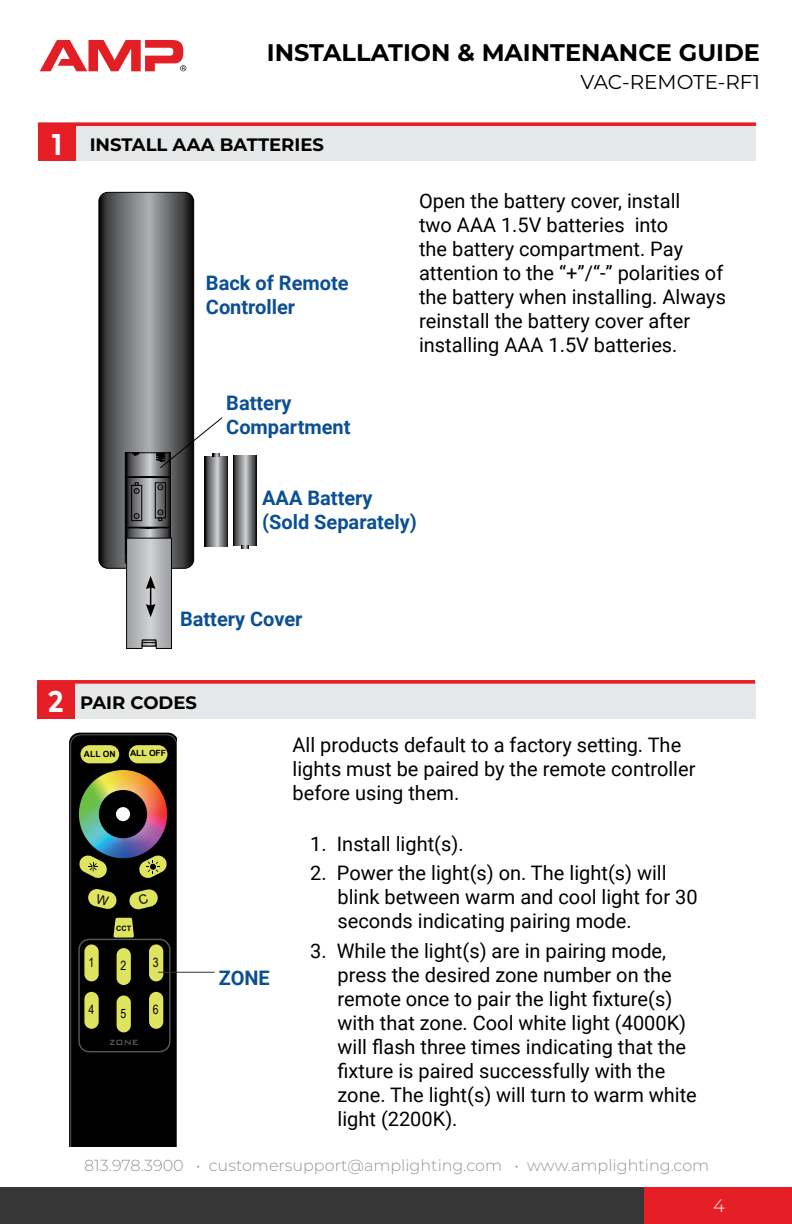
<style>
.page{position:relative;width:792px;height:1224px;background:#fff}
.page>*{position:absolute;margin:0;border:0;box-sizing:border-box;transform-origin:0 0}
.t1{font:700 24px "Montserrat";color:#000}
.t2{font:20px/24px "Roboto";color:#000}
.t3{font:700 20px/24px "Roboto";color:#0b5094}
.t4{font:20px "Montserrat";color:#000}
.t5{font:700 18px "Montserrat";color:#000}
.t6{font:300 18px "Montserrat";color:#fff}
.t7{font:300 16px "Montserrat";color:#939598}
.t8{font:12.8px "Arial Narrow";color:#000}
.t9{font:500 10.2px "Bank Gothic BT";color:#58585b;scale:.92 1}
.t10{font:700 8.6px "Arial";color:#000}
.t11{font:700 7.4px "Arial";color:#000}
.t12{font:300 7.4px "Adobe Song Std";color:#000}
.t13{font:300 5px "Adobe Song Std";color:#000}
.s1{font-size:30px;color:#fff}
</style>
<div class="page">
<div style="left:45px;top:124px;width:711px;height:37px;background:#e6e7e8"></div>
<div style="left:38px;top:124px;width:37px;height:37px;background:#e61e26"></div>
<div style="left:38px;top:122px;width:718px;height:4px;border:2px solid #e61e26"></div>
<div style="left:44px;top:682px;width:711px;height:37px;background:#e6e7e8"></div>
<div style="left:37px;top:682px;width:38px;height:37px;background:#e61e26"></div>
<div style="left:37px;top:680px;width:718px;height:4px;border:2px solid #e61e26"></div>
<svg style="left:40px;top:40px;width:146px;height:31px"></svg>
<div style="left:1px;top:1188px;width:644px;height:36px;background:#363636"></div>
<div style="left:645px;top:1188px;width:147px;height:36px;background:#e61e26"></div>
<svg style="left:233px;top:455px;width:23px;height:90px;background:#77787b"></svg>
<svg style="left:241px;top:545px;width:7px;height:3px"></svg>
<div style="left:205px;top:457px;width:23px;height:90px;background:linear-gradient(to bottom,#4b4b4d,#4b4b4d)"></div>
<div style="left:70px;top:734px;width:106px;height:412px;background:#000"></div>
<div style="left:81px;top:745px;width:38px;height:18px;background:#dfe45e;border-radius:9px"></div>
<div style="left:129px;top:745px;width:38px;height:18px;background:#dfe45e;border-radius:9px"></div>
<svg style="left:78px;top:859px;width:30px;height:20px"></svg>
<svg style="left:138px;top:859px;width:30px;height:20px"></svg>
<div style="left:78px;top:939px;width:93px;height:113px;border:1px solid #58585b;border-radius:10px"></div>
<div style="left:84px;top:944px;width:15px;height:37px;background:#dfe45e;border-radius:7px"></div>
<div style="left:149px;top:944px;width:14px;height:37px;background:#dfe45e;border-radius:7px"></div>
<div style="left:117px;top:948px;width:14px;height:37px;background:#dfe45e;border-radius:7px"></div>
<div style="left:84px;top:992px;width:15px;height:37px;background:#dfe45e;border-radius:7px"></div>
<div style="left:149px;top:992px;width:14px;height:37px;background:#dfe45e;border-radius:7px"></div>
<div style="left:117px;top:995px;width:14px;height:37px;background:#dfe45e;border-radius:7px"></div>
<svg style="left:113px;top:918px;width:21px;height:20px"></svg>
<img style="left:78px;top:770px;width:90px;height:89px">
<div style="left:99px;top:790px;width:48px;height:48px;background:#000;border-radius:50%"></div>
<div style="left:116px;top:807px;width:14px;height:14px;background:#fff;border-radius:50%"></div>
<hr style="left:158px;top:972px;width:57px;height:1px;background:#363636">
<svg style="left:99px;top:192px;width:125px;height:457px"></svg>
<svg style="left:87px;top:888px;width:30px;height:22px"></svg>
<svg style="left:129px;top:889px;width:30px;height:21px"></svg>
<p class="t1" style="left:267px;top:36px;width:495px">INSTALLATION &amp; MAINTENANCE GUIDE</p>
<p class="t4" style="left:580px;top:68px;width:181px">VAC-REMOTE-RF1</p>
<p class="t5" style="left:52px;top:132px;width:273px"><span class="s1">1</span> INSTALL AAA BATTERIES</p>
<p class="t3" style="left:206px;top:270px;width:144px">Back of Remote<br>Controller</p>
<p class="t3" style="left:226px;top:391px;width:126px">Battery<br>Compartment</p>
<p class="t2" style="left:419px;top:188px;width:308px">Open the battery cover, install<br>two AAA 1.5V batteries into<br>the battery compartment. Pay attention to the “+”/“-” polarities of the battery when installing. Always reinstall the battery cover after installing AAA 1.5V batteries.</p>
<p class="t12" style="left:159px;top:482px;width:4px">-</p>
<p class="t13" style="left:159px;top:509px;width:5px">+</p>
<p class="t3" style="left:262px;top:485px;width:156px">AAA Battery (Sold Separately)</p>
<p class="t3" style="left:180px;top:607px;width:124px">Battery Cover</p>
<p class="t5" style="left:49px;top:690px;width:150px"><span class="s1">2</span> PAIR CODES</p>
<p class="t10" style="left:84px;top:748px;width:33px">ALL ON</p>
<p class="t10" style="left:130px;top:747px;width:37px">ALL OFF</p>
<p class="t11" style="left:116px;top:924px;width:17px">CCT</p>
<p class="t8" style="left:88px;top:953px;width:7px">1</p>
<p class="t8" style="left:153px;top:953px;width:7px">3</p>
<p class="t8" style="left:121px;top:956px;width:7px">2</p>
<p class="t8" style="left:88px;top:1000px;width:7px">4</p>
<p class="t8" style="left:121px;top:1004px;width:7px">5</p>
<p class="t9" style="left:109px;top:1037px;width:34px">ZONE</p>
<p class="t8" style="left:153px;top:1000px;width:7px">6</p>
<p class="t3" style="left:219px;top:965px;width:53px">ZONE</p>
<p class="t2" style="left:293px;top:732px;width:405px">All products default to a factory setting. The lights must be paired by the remote controller before using them.</p>
<p class="t2" style="left:310px;top:831px;width:155px">1. Install light(s).</p>
<p class="t2" style="left:338px;top:861px;width:362px;text-indent:-27px">2. Power the light(s) on. The light(s) will blink between warm and cool light for 30 seconds indicating pairing mode.</p>
<p class="t2" style="left:338px;top:938px;width:361px;text-indent:-27px">3. While the light(s) are in pairing mode, press the desired zone number on the remote once to pair the light fixture(s) with that zone. Cool white light (4000K) will flash three times indicating that the fixture is paired successfully with the zone. The light(s) will turn to warm white light (2200K).</p>
<p class="t7" style="left:84px;top:1155px;width:627px">813.978.3900 • customersupport@amplighting.com • www.amplighting.com</p>
<p class="t6" style="left:713px;top:1193px;width:13px">4</p>
</div>
